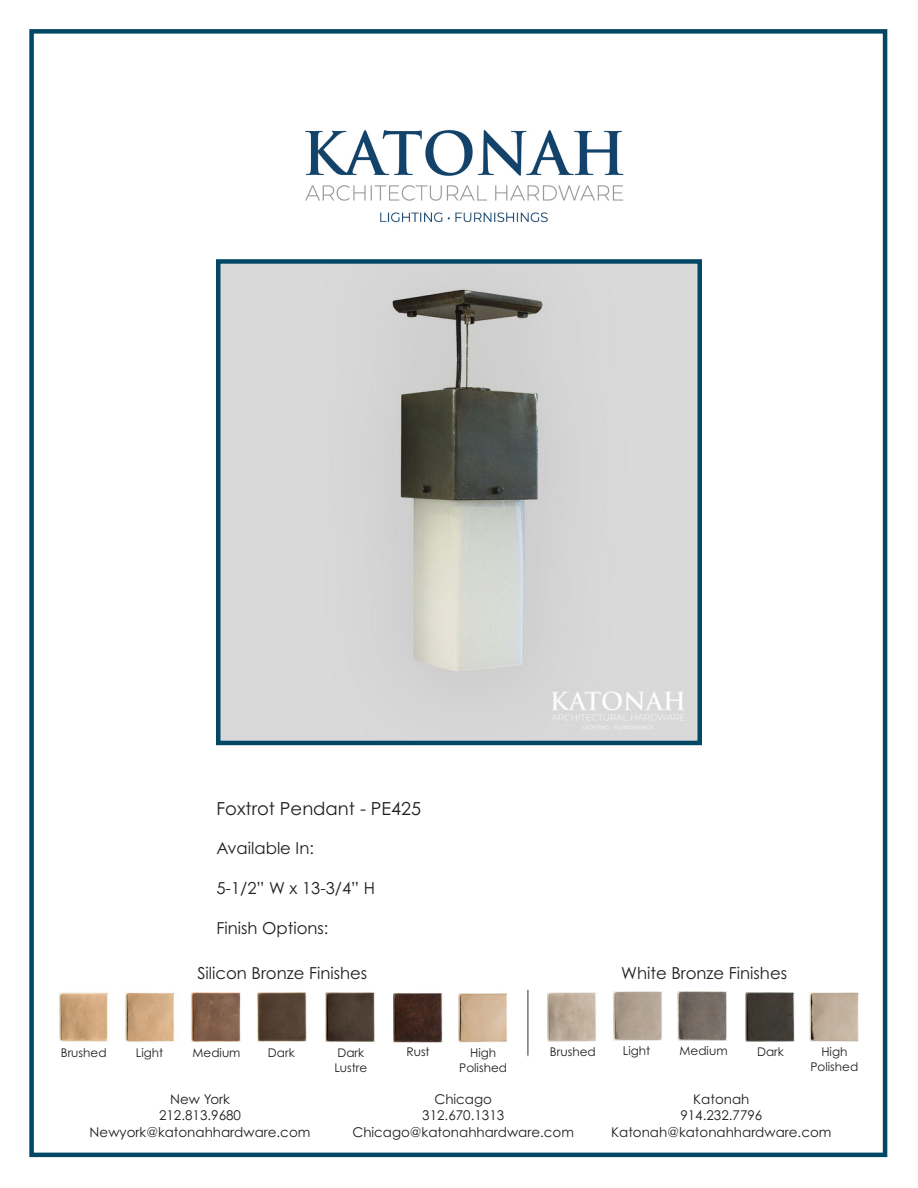
<style>
.page{position:relative;width:918px;height:1188px;background:#fff}
.page>*{position:absolute;margin:0;border:0;box-sizing:border-box;transform-origin:0 0}
.t1{font:18px "Century Gothic Pro";color:#231f20}
.t2{font:16.5px "Century Gothic Pro";color:#231f20}
.t3{font:13.5px "Century Gothic Pro";color:#231f20}
.t4{font:12px/14.4px "Century Gothic Pro";color:#231f20;text-align:center}
</style>
<div class="page">
<div style="left:29px;top:29px;width:858px;height:1128px;border:4px solid #024865"></div>
<img style="left:221px;top:264px;width:476px;height:476px">
<div style="left:216px;top:259px;width:486px;height:486px;border:4px solid #024865"></div>
<img style="left:305px;top:129px;width:319px;height:94px">
<img style="left:191px;top:992px;width:50px;height:50px">
<img style="left:393px;top:993px;width:50px;height:50px">
<img style="left:59px;top:992px;width:49px;height:50px">
<img style="left:125px;top:992px;width:50px;height:50px">
<img style="left:257px;top:992px;width:50px;height:50px">
<img style="left:325px;top:992px;width:50px;height:50px">
<img style="left:547px;top:992px;width:49px;height:49px">
<img style="left:459px;top:993px;width:49px;height:50px">
<img style="left:613px;top:992px;width:49px;height:49px">
<img style="left:745px;top:993px;width:50px;height:49px">
<img style="left:677px;top:992px;width:50px;height:49px">
<img style="left:809px;top:993px;width:50px;height:49px">
<img style="left:527px;top:989px;width:2px;height:68px">
<p class="t1" style="left:216px;top:797px;width:206px">Foxtrot Pendant - PE425</p>
<p class="t2" style="left:216px;top:838px;width:99px">Available In:</p>
<p class="t2" style="left:216px;top:878px;width:160px">5-1/2” W x 13-3/4” H</p>
<p class="t2" style="left:216px;top:918px;width:114px">Finish Options:</p>
<p class="t2" style="left:197px;top:963px;width:172px">Silicon Bronze Finishes</p>
<p class="t2" style="left:621px;top:963px;width:167px">White Bronze Finishes</p>
<p class="t4" style="left:61px;top:1046px;width:47px">Brushed</p>
<p class="t4" style="left:136px;top:1046px;width:29px">Light</p>
<p class="t4" style="left:193px;top:1046px;width:49px">Medium</p>
<p class="t4" style="left:268px;top:1046px;width:28px">Dark</p>
<p class="t4" style="left:334px;top:1046px;width:34px;text-align:left">Dark<br>Lustre</p>
<p class="t4" style="left:406px;top:1045px;width:25px">Rust</p>
<p class="t4" style="left:459px;top:1046px;width:49px">High<br>Polished</p>
<p class="t4" style="left:550px;top:1045px;width:47px">Brushed</p>
<p class="t4" style="left:623px;top:1043px;width:29px">Light</p>
<p class="t4" style="left:680px;top:1043px;width:49px">Medium</p>
<p class="t4" style="left:757px;top:1044px;width:28px">Dark</p>
<p class="t4" style="left:811px;top:1045px;width:49px">High<br>Polished</p>
<p class="t3" style="left:170px;top:1091px;width:61px">New York</p>
<p class="t3" style="left:159px;top:1107px;width:83px">212.813.9680</p>
<p class="t3" style="left:90px;top:1123px;width:222px">Newyork@katonahhardware.com</p>
<p class="t3" style="left:434px;top:1091px;width:59px">Chicago</p>
<p class="t3" style="left:422px;top:1107px;width:83px">312.670.1313</p>
<p class="t3" style="left:352px;top:1123px;width:223px">Chicago@katonahhardware.com</p>
<p class="t3" style="left:693px;top:1091px;width:58px">Katonah</p>
<p class="t3" style="left:680px;top:1107px;width:83px">914.232.7796</p>
<p class="t3" style="left:611px;top:1123px;width:222px">Katonah@katonahhardware.com</p>
</div>
